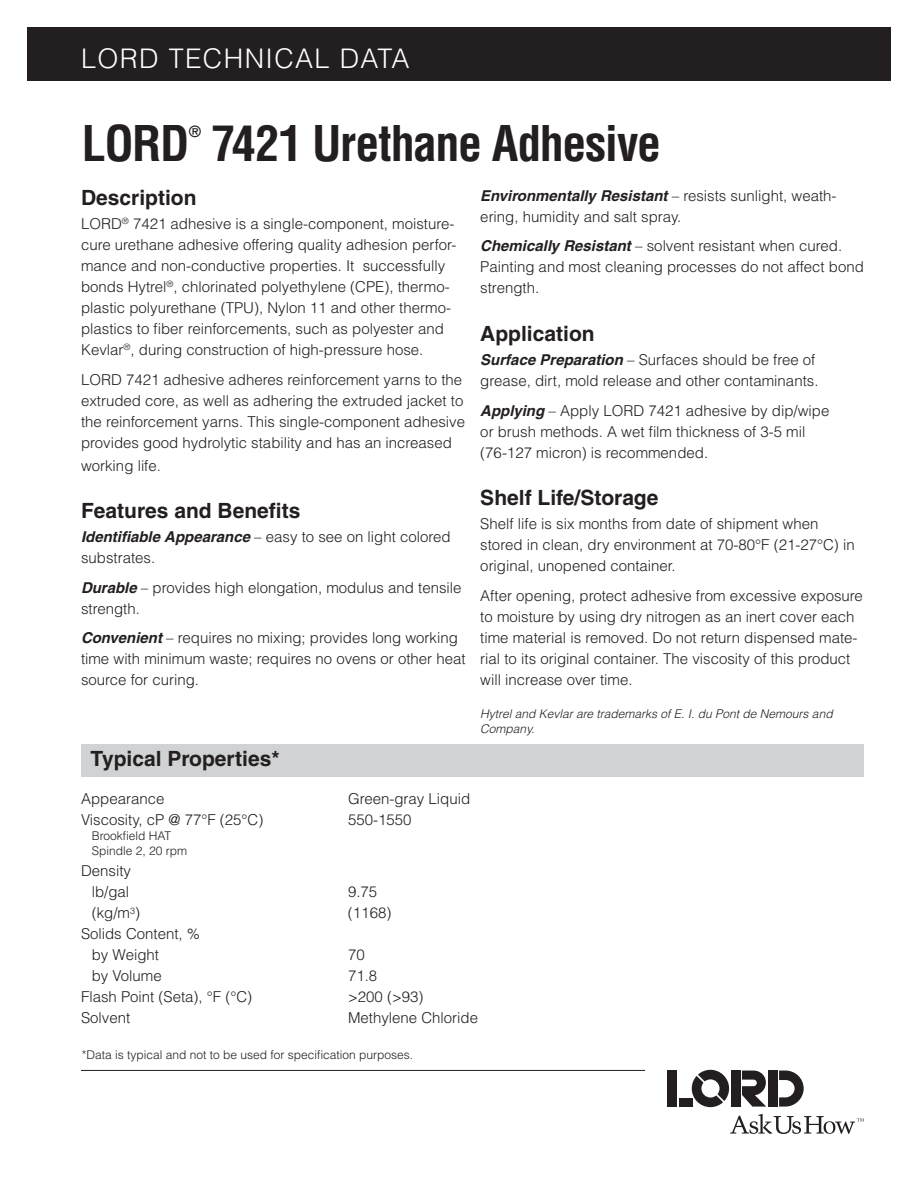
<style>
.page{position:relative;width:918px;height:1188px;background:#fff}
.page>*{position:absolute;margin:0;border:0;box-sizing:border-box;transform-origin:0 0}
.Headline{font:700 condensed 48px "Helvetica";letter-spacing:-.03em;color:#231f20}
.t1{font:300 27px "Helvetica";letter-spacing:.05em;color:#fff}
.Paragraph_Headline{font:700 21px "Helvetica";color:#231f20}
.Body_Copy{font:300 15px/21px "Helvetica";color:#231f20}
.Typical_Properties_T{font:300 15px "Helvetica";color:#231f20}
.Headline-2{font:700 condensed 15px "Helvetica";color:#231f20}
.Typical_Properties_T-2{font:300 12px "Helvetica";color:#231f20}
.Body_Copy_-_Trademar{font:italic 300 12px/15px "Helvetica";color:#231f20}
.s1{font-weight:700;font-style:italic}
</style>
<div class="page">
<hr style="left:81px;top:1070px;width:564px;height:1px;background:#231f20">
<svg style="left:692px;top:1070px;width:37px;height:37px"></svg>
<div style="left:668px;top:1071px;width:9px;height:36px;background:#231f20"></div>
<div style="left:731px;top:1071px;width:9px;height:36px;background:#231f20"></div>
<div style="left:768px;top:1071px;width:9px;height:36px;background:#231f20"></div>
<svg style="left:742px;top:1071px;width:24px;height:36px"></svg>
<div style="left:679px;top:1098px;width:13px;height:9px;background:#231f20"></div>
<svg style="left:779px;top:1071px;width:25px;height:36px"></svg>
<svg style="left:730px;top:1114px;width:134px;height:20px"></svg>
<div style="left:27px;top:27px;width:864px;height:54px;background:#231f20"></div>
<div style="left:81px;top:744px;width:783px;height:33px;background:#d1d2d4"></div>
<h2 class="t1" style="left:82px;top:41px;width:330px">LORD TECHNICAL DATA</h2>
<p class="Headline" style="left:82px;top:115px;width:109px">LORD</p>
<p class="Headline-2" style="left:189px;top:122px;width:14px">®</p>
<p class="Headline" style="left:212px;top:115px;width:451px">7421 Urethane Adhesive</p>
<p class="Body_Copy" style="left:480px;top:185px;width:358px"><span class="s1">Environmentally Resistant</span> – resists sunlight, weath&shy;ering, humidity and salt spray.</p>
<p class="Body_Copy" style="left:480px;top:235px;width:385px"><span class="s1">Chemically Resistant</span> – solvent resistant when cured.<br>Painting and most cleaning processes do not affect bond strength.</p>
<p class="Paragraph_Headline" style="left:480px;top:321px;width:116px">Application</p>
<p class="Body_Copy" style="left:480px;top:349px;width:340px"><span class="s1">Surface Preparation</span> – Surfaces should be free of grease, dirt, mold release and other contaminants.</p>
<p class="Body_Copy" style="left:480px;top:399px;width:351px"><span class="s1">Applying</span> – Apply LORD 7421 adhesive by dip/wipe or brush methods. A wet film thickness of 3-5 mil (76-127 micron) is recommended.</p>
<p class="Paragraph_Headline" style="left:480px;top:485px;width:180px">Shelf Life/Storage</p>
<p class="Body_Copy" style="left:480px;top:513px;width:376px">Shelf life is six months from date of shipment when stored in clean, dry environment at 70-80°F (21-27°C) in original, unopened container.</p>
<p class="Body_Copy" style="left:480px;top:585px;width:384px">After opening, protect adhesive from excessive exposure to moisture by using dry nitrogen as an inert cover each time material is removed. Do not return dispensed mate&shy;rial to its original container. The viscosity of this product will increase over time.</p>
<p class="Paragraph_Headline" style="left:81px;top:185px;width:117px">Description</p>
<p class="Body_Copy" style="left:81px;top:213px;width:377px">LORD<sup>®</sup> 7421 adhesive is a single-component, moisture&shy;cure urethane adhesive offering quality adhesion perfor&shy;mance and non-conductive properties. It successfully bonds Hytrel<sup>®</sup>, chlorinated polyethylene (CPE), thermo&shy;plastic polyurethane (TPU), Nylon 11 and other thermo&shy;plastics to fiber reinforcements, such as polyester and Kevlar<sup>®</sup>, during construction of high-pressure hose.</p>
<p class="Body_Copy" style="left:81px;top:369px;width:386px">LORD 7421 adhesive adheres reinforcement yarns to the extruded core, as well as adhering the extruded jacket to the reinforcement yarns. This single-component adhesive provides good hydrolytic stability and has an increased</p>
<p class="Body_Copy" style="left:81px;top:454px;width:82px">working life.</p>
<p class="Paragraph_Headline" style="left:81px;top:498px;width:221px">Features and Benefits</p>
<p class="Body_Copy" style="left:81px;top:526px;width:371px"><span class="s1">Identifiable Appearance</span> – easy to see on light colored substrates.</p>
<p class="Body_Copy" style="left:81px;top:577px;width:382px"><span class="s1">Durable</span> – provides high elongation, modulus and tensile strength.</p>
<p class="Body_Copy" style="left:81px;top:627px;width:386px"><span class="s1">Convenient</span> – requires no mixing; provides long working time with minimum waste; requires no ovens or other heat source for curing.</p>
<p class="Body_Copy_-_Trademar" style="left:480px;top:706px;width:354px">Hytrel and Kevlar are trademarks of E. I. du Pont de Nemours and<br>Company.</p>
<p class="Paragraph_Headline" style="left:91px;top:746px;width:190px">Typical Properties*</p>
<p class="Typical_Properties_T" style="left:81px;top:789px;width:85px">Appearance</p>
<p class="Typical_Properties_T" style="left:348px;top:789px;width:124px">Green-gray Liquid</p>
<p class="Typical_Properties_T" style="left:81px;top:810px;width:184px">Viscosity, cP @ 77°F (25°C)</p>
<p class="Typical_Properties_T" style="left:348px;top:810px;width:65px">550-1550</p>
<p class="Typical_Properties_T-2" style="left:92px;top:828px;width:81px">Brookfield HAT</p>
<p class="Typical_Properties_T-2" style="left:92px;top:843px;width:97px">Spindle 2, 20 rpm</p>
<p class="Typical_Properties_T" style="left:81px;top:861px;width:52px">Density</p>
<p class="Typical_Properties_T" style="left:92px;top:882px;width:39px">lb/gal</p>
<p class="Typical_Properties_T" style="left:348px;top:882px;width:31px">9.75</p>
<p class="Typical_Properties_T" style="left:92px;top:903px;width:50px">(kg/m<sup>3</sup>)</p>
<p class="Typical_Properties_T" style="left:348px;top:903px;width:45px">(1168)</p>
<p class="Typical_Properties_T" style="left:81px;top:924px;width:121px">Solids Content, %</p>
<p class="Typical_Properties_T" style="left:92px;top:945px;width:69px">by Weight</p>
<p class="Typical_Properties_T" style="left:348px;top:945px;width:18px">70</p>
<p class="Typical_Properties_T" style="left:92px;top:966px;width:72px">by Volume</p>
<p class="Typical_Properties_T" style="left:348px;top:966px;width:31px">71.8</p>
<p class="Typical_Properties_T" style="left:81px;top:987px;width:173px">Flash Point (Seta), °F (°C)</p>
<p class="Typical_Properties_T" style="left:348px;top:987px;width:77px">&gt;200 (&gt;93)</p>
<p class="Typical_Properties_T" style="left:81px;top:1008px;width:51px">Solvent</p>
<p class="Typical_Properties_T" style="left:348px;top:1008px;width:132px">Methylene Chloride</p>
<p class="Typical_Properties_T-2" style="left:82px;top:1047px;width:333px">*Data is typical and not to be used for specification purposes.</p>
</div>
